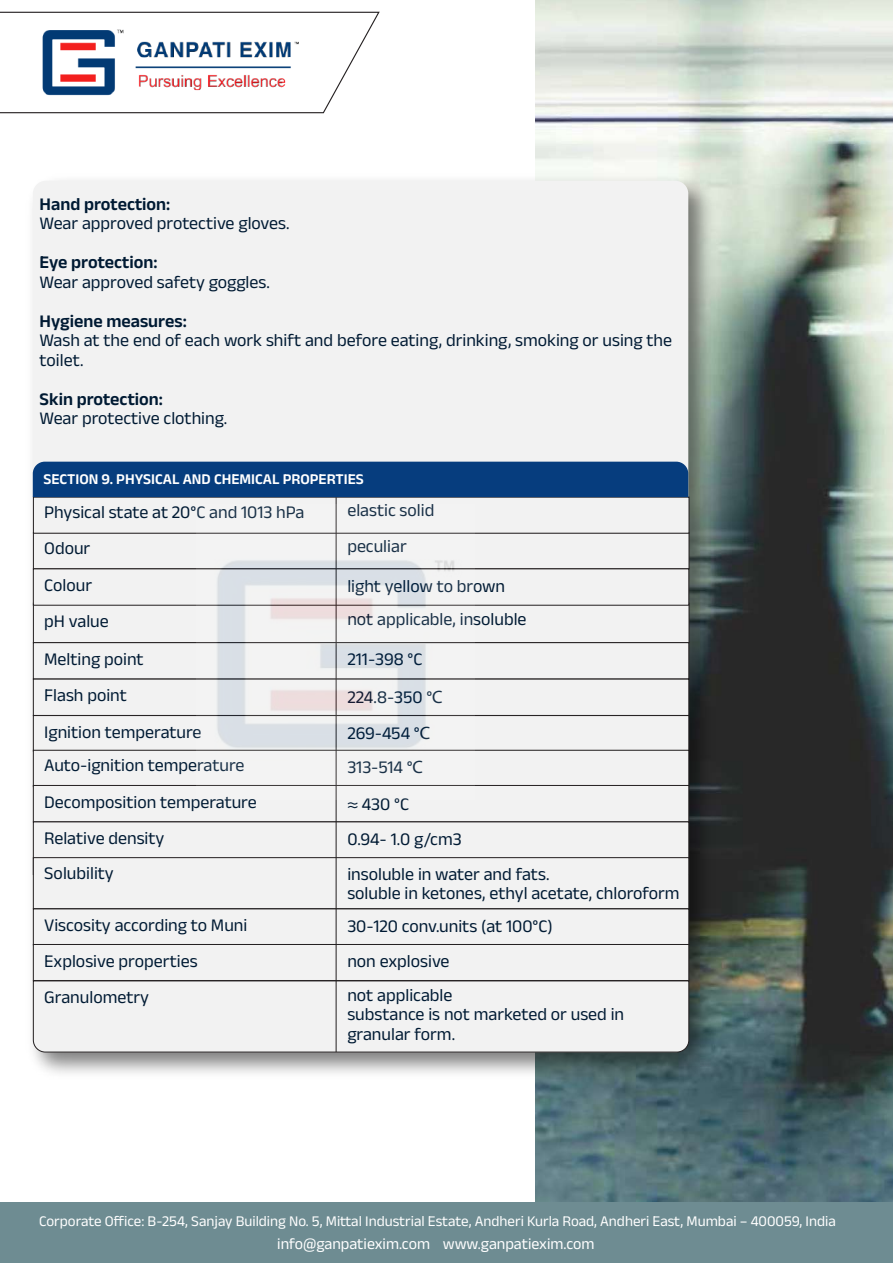
<style>
.page{position:relative;width:893px;height:1263px;background:#fff}
.page>*{position:absolute;margin:0;border:0;box-sizing:border-box;transform-origin:0 0}
.t1{font:18px/19.5px "Anek Devanagari";color:#001a33}
.t2{font:600 18px "Anek Devanagari";color:#001a33}
.t3{font:15.9px "Anek Devanagari";color:#fff}
.t4{font:600 15.15px "Anek Devanagari";color:#fff}
.t5{font:15px "Anek Devanagari";color:#fff}
.s1{font-family:"Myriad Pro"}
</style>
<div class="page">
<img style="left:535px;top:0;width:358px;height:1202px">
<div style="left:0;top:1202px;width:893px;height:61px;background:#6e8c92"></div>
<svg style="left:0;top:11px;width:380px;height:103px"></svg>
<img style="left:31px;top:17px;width:279px;height:88px">
<img style="left:32px;top:169px;width:689px;height:916px">
<div style="left:33px;top:181px;width:655px;height:871px;background:#f2f2f2;border-radius:13px"></div>
<div style="left:33px;top:603px;width:656px;height:40px;background:#f2f2f2"></div>
<div style="left:33px;top:642px;width:656px;height:37px;background:#f2f2f2;border:1px solid #231f20"></div>
<div style="left:33px;top:679px;width:656px;height:37px;background:#f2f2f2"></div>
<div style="left:33px;top:715px;width:656px;height:36px;background:#f2f2f2;border:1px solid #231f20"></div>
<div style="left:33px;top:750px;width:656px;height:37px;background:#f2f2f2;border:1px solid #231f20"></div>
<div style="left:33px;top:785px;width:656px;height:37px;background:#f2f2f2;border:1px solid #231f20"></div>
<div style="left:33px;top:822px;width:656px;height:53px;background:#f2f2f2"></div>
<div style="left:33px;top:857px;width:656px;height:52px;background:#f2f2f2;border:1px solid #231f20"></div>
<div style="left:33px;top:909px;width:656px;height:36px;background:#f2f2f2"></div>
<div style="left:33px;top:944px;width:656px;height:37px;background:#f2f2f2;border:1px solid #231f20"></div>
<svg style="left:33px;top:980px;width:656px;height:72px"></svg>
<div style="left:33px;top:532px;width:656px;height:37px;background:#f2f2f2;border:1px solid #231f20"></div>
<div style="left:33px;top:569px;width:656px;height:36px;background:#f2f2f2"></div>
<div style="left:33px;top:497px;width:656px;height:36px;background:#f2f2f2"></div>
<hr style="left:336px;top:497px;width:1px;height:555px;background:#231f20">
<img style="left:197px;top:504px;width:278px;height:296px">
<div style="left:33px;top:462px;width:655px;height:35px;background:#063d7e"></div>
<p class="t2" style="left:40px;top:193px;width:132px">Hand protection:</p>
<p class="t1" style="left:40px;top:213px;width:252px">Wear approved protective gloves.</p>
<p class="t2" style="left:40px;top:252px;width:119px">Eye protection:</p>
<p class="t1" style="left:40px;top:272px;width:232px">Wear approved safety goggles.</p>
<p class="t2" style="left:40px;top:310px;width:149px">Hygiene measures:</p>
<p class="t1" style="left:40px;top:330px;width:634px">Wash at the end of each work shift and before eating, drinking, smoking or using the toilet.</p>
<p class="t2" style="left:40px;top:388px;width:125px">Skin protection:</p>
<p class="t1" style="left:40px;top:408px;width:189px">Wear protective clothing.</p>
<p class="t4" style="left:43px;top:470px;width:322px">SECTION 9. PHYSICAL AND CHEMICAL PROPERTIES</p>
<p class="t1" style="left:44px;top:502px;width:262px">Physical state at 20°C and 1013 hPa</p>
<p class="t1" style="left:347px;top:500px;width:89px">elastic solid</p>
<p class="t1" style="left:44px;top:538px;width:48px">Odour</p>
<p class="t1" style="left:347px;top:536px;width:61px">peculiar</p>
<p class="t1" style="left:44px;top:575px;width:49px">Colour</p>
<p class="t1" style="left:347px;top:576px;width:159px">light yellow to brown</p>
<p class="t1" style="left:44px;top:611px;width:66px">pH value</p>
<p class="t1" style="left:347px;top:609px;width:181px">not applicable, insoluble</p>
<p class="t1" style="left:44px;top:649px;width:101px">Melting point</p>
<p class="t1" style="left:347px;top:649px;width:77px">211-398 °C</p>
<p class="t1" style="left:44px;top:685px;width:84px">Flash point</p>
<p class="t1" style="left:347px;top:687px;width:97px">224.8-350 °<span class="s1">С</span></p>
<p class="t1" style="left:44px;top:722px;width:159px">Ignition temperature</p>
<p class="t1" style="left:347px;top:723px;width:84px">269-454 °<span class="s1">С</span></p>
<p class="t1" style="left:44px;top:755px;width:202px">Auto-ignition temperature</p>
<p class="t1" style="left:347px;top:757px;width:77px">313-514 °<span class="s1">С</span></p>
<p class="t1" style="left:44px;top:783px;width:214px;line-height:36.5px">Decomposition temperature<br>Relative density</p>
<p class="t1" style="left:347px;top:794px;width:63px"><span class="s1">≈</span> 430 °C</p>
<p class="t1" style="left:347px;top:829px;width:116px">0.94- 1.0 g/cm3</p>
<p class="t1" style="left:44px;top:863px;width:71px">Solubility</p>
<p class="t1" style="left:347px;top:863px;width:334px">insoluble in water and fats.<br>soluble in ketones, ethyl acetate, chloroform</p>
<p class="t1" style="left:44px;top:915px;width:205px">Viscosity according to Muni</p>
<p class="t1" style="left:347px;top:916px;width:207px">30-120 conv.units (at 100°C)</p>
<p class="t1" style="left:44px;top:951px;width:155px">Explosive properties</p>
<p class="t1" style="left:347px;top:951px;width:104px">non explosive</p>
<p class="t1" style="left:44px;top:987px;width:106px">Granulometry</p>
<p class="t1" style="left:347px;top:985px;width:278px">not applicable<br>substance is not marketed or used in granular form.</p>
<p class="t5" style="left:39px;top:1212px;width:798px">Corporate Office: B-254, Sanjay Building No. 5, Mittal Industrial Estate, Andheri Kurla Road, Andheri East, Mumbai – 400059, India</p>
<p class="t3" style="left:277px;top:1235px;width:319px">info@ganpatiexim.com www.ganpatiexim.com</p>
</div>
